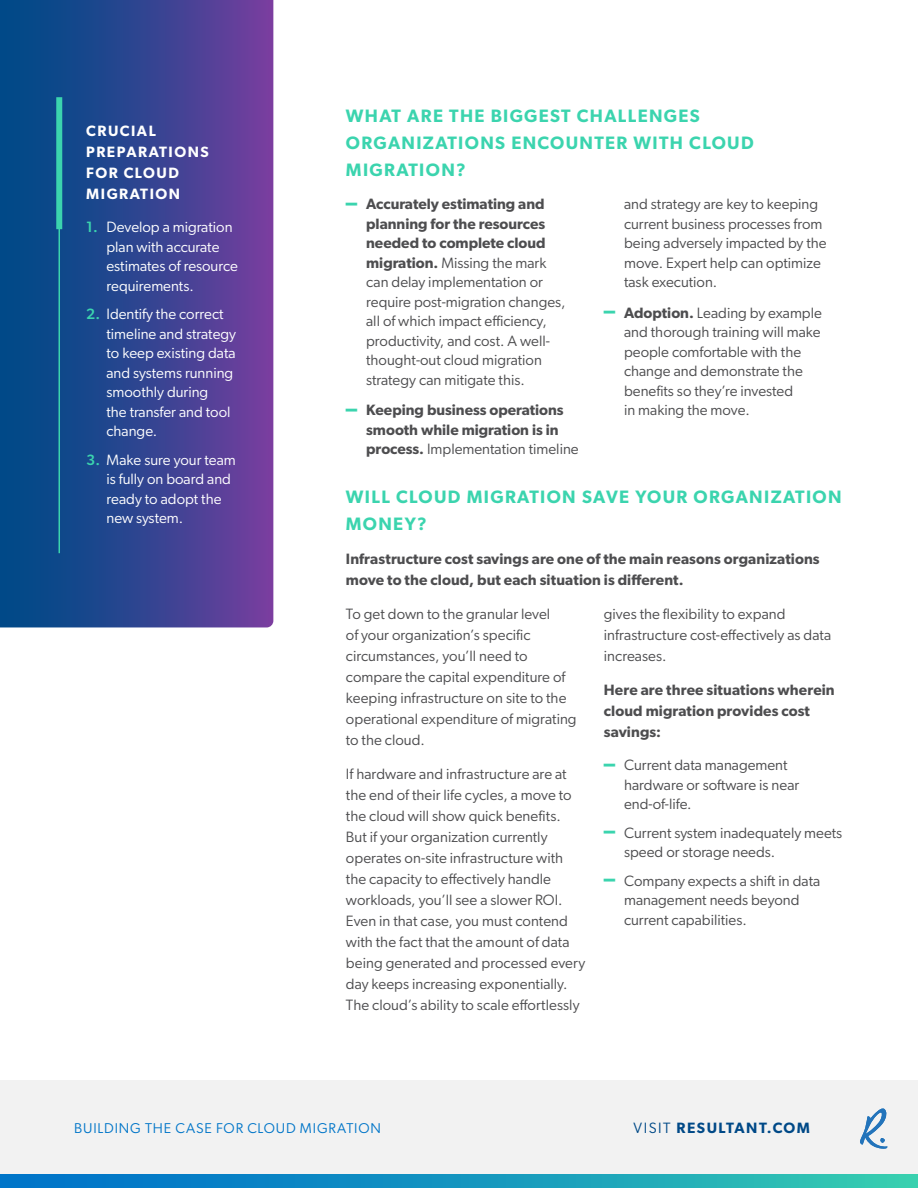
<style>
.page{position:relative;width:918px;height:1188px;background:#fff}
.page>*{position:absolute;margin:0;border:0;box-sizing:border-box;transform-origin:0 0}
.t1{font:600 18px/27px "Gibson";letter-spacing:.075em;color:#3bd4ae}
.t2{font:15px/19.5px "Gibson";color:#4d4d4f}
.t3{font:600 15px/21px "Gibson";letter-spacing:.005em;color:#4d4d4f}
.t4{font:15px/19.5px "Gibson";color:#fff}
.t5{font:600 15px/21px "Gibson";letter-spacing:.1em;color:#fff}
.t6{font:600 15px "Gibson";letter-spacing:.1em;color:#004987}
.t7{font:14.25px "Gibson";letter-spacing:.06em;color:#0075c8}
.s1{font-weight:500;color:#3bd4ae}
.s2{font-weight:800;color:#3bd4ae}
.s3{font-weight:600}
.s4{font-weight:400}
</style>
<div class="page">
<svg style="left:0;top:0;width:273px;height:627px;background:#314491"></svg>
<div style="left:0;top:1080px;width:918px;height:94px;background:#f2f2f2"></div>
<svg style="left:860px;top:1108px;width:28px;height:41px"></svg>
<svg style="left:0;top:1174px;width:918px;height:14px;background:#1699be"></svg>
<div style="left:56px;top:97px;width:6px;height:132px;background:#3bd4ae"></div>
<hr style="left:59px;top:193px;width:1px;height:360px;background:#3bd4ae">
<p class="t5" style="left:86px;top:120px;width:124px">CRUCIAL<br>PREPARATIONS<br>FOR CLOUD<br>MIGRATION</p>
<p class="t4" style="left:107px;top:217px;width:133px;text-indent:-20px"><span class="s1">1.</span> Develop a migration plan with accurate estimates of resource requirements.</p>
<p class="t4" style="left:107px;top:304px;width:131px;text-indent:-20px"><span class="s1">2.</span> Identify the correct timeline and strategy to keep existing data and systems running smoothly during<br>the transfer and tool change.</p>
<p class="t4" style="left:107px;top:450px;width:131px;text-indent:-20px"><span class="s1">3.</span> Make sure your team is fully on board and ready to adopt the new system.</p>
<p class="t1" style="left:346px;top:102px;width:409px">WHAT ARE THE BIGGEST CHALLENGES<br>ORGANIZATIONS ENCOUNTER WITH CLOUD<br>MIGRATION?</p>
<p class="t2" style="left:366px;top:194px;width:201px;text-indent:-20px"><span class="s2">–</span> <span class="s3">Accurately estimating and planning for the resources needed to complete cloud migration.</span> Missing the mark can delay implementation or require post-migration changes, all of which impact efficiency, productivity, and cost. A well&shy;thought-out cloud migration strategy can mitigate this.</p>
<p class="t3" style="left:366px;top:400px;width:214px;line-height:19.5px;text-indent:-20px"><span class="s2">–</span> Keeping business operations smooth while migration is in process. <span class="s4">Implementation timeline</span></p>
<p class="t2" style="left:624px;top:194px;width:204px">and strategy are key to keeping current business processes from being adversely impacted by the move. Expert help can optimize task execution.</p>
<p class="t2" style="left:624px;top:303px;width:199px;text-indent:-20px"><span class="s2">–</span> <span class="s3">Adoption.</span> Leading by example and thorough training will make people comfortable with the change and demonstrate the benefits so they’re invested<br>in making the move.</p>
<p class="t1" style="left:346px;top:483px;width:497px">WILL CLOUD MIGRATION SAVE YOUR ORGANIZATION<br>MONEY?</p>
<p class="t3" style="left:346px;top:548px;width:475px">Infrastructure cost savings are one of the main reasons organizations move to the cloud, but each situation is different.</p>
<p class="t2" style="left:346px;top:603px;width:232px;line-height:21px">To get down to the granular level<br>of your organization’s specific circumstances, you’ll need to compare the capital expenditure of keeping infrastructure on site to the operational expenditure of migrating to the cloud.</p>
<p class="t2" style="left:346px;top:763px;width:241px;line-height:21px">If hardware and infrastructure are at the end of their life cycles, a move to the cloud will show quick benefits.<br>But if your organization currently operates on-site infrastructure with the capacity to effectively handle workloads, you’ll see a slower ROI.<br>Even in that case, you must contend with the fact that the amount of data being generated and processed every day keeps increasing exponentially.<br>The cloud’s ability to scale effortlessly</p>
<p class="t2" style="left:604px;top:603px;width:229px;line-height:21px">gives the flexibility to expand infrastructure cost-effectively as data increases.</p>
<p class="t3" style="left:604px;top:679px;width:232px">Here are three situations wherein cloud migration provides cost savings:</p>
<p class="t2" style="left:624px;top:755px;width:177px;text-indent:-20px"><span class="s2">–</span> Current data management hardware or software is near end-of-life.</p>
<p class="t2" style="left:624px;top:823px;width:220px;text-indent:-20px"><span class="s2">–</span> Current system inadequately meets speed or storage needs.</p>
<p class="t2" style="left:624px;top:871px;width:198px;text-indent:-20px"><span class="s2">–</span> Company expects a shift in data management needs beyond current capabilities.</p>
<p class="t7" style="left:74px;top:1119px;width:308px">BUILDING THE CASE FOR CLOUD MIGRATION</p>
<p class="t6" style="left:634px;top:1119px;width:178px"><span class="s4">VISIT</span> RESULTANT.COM</p>
</div>
